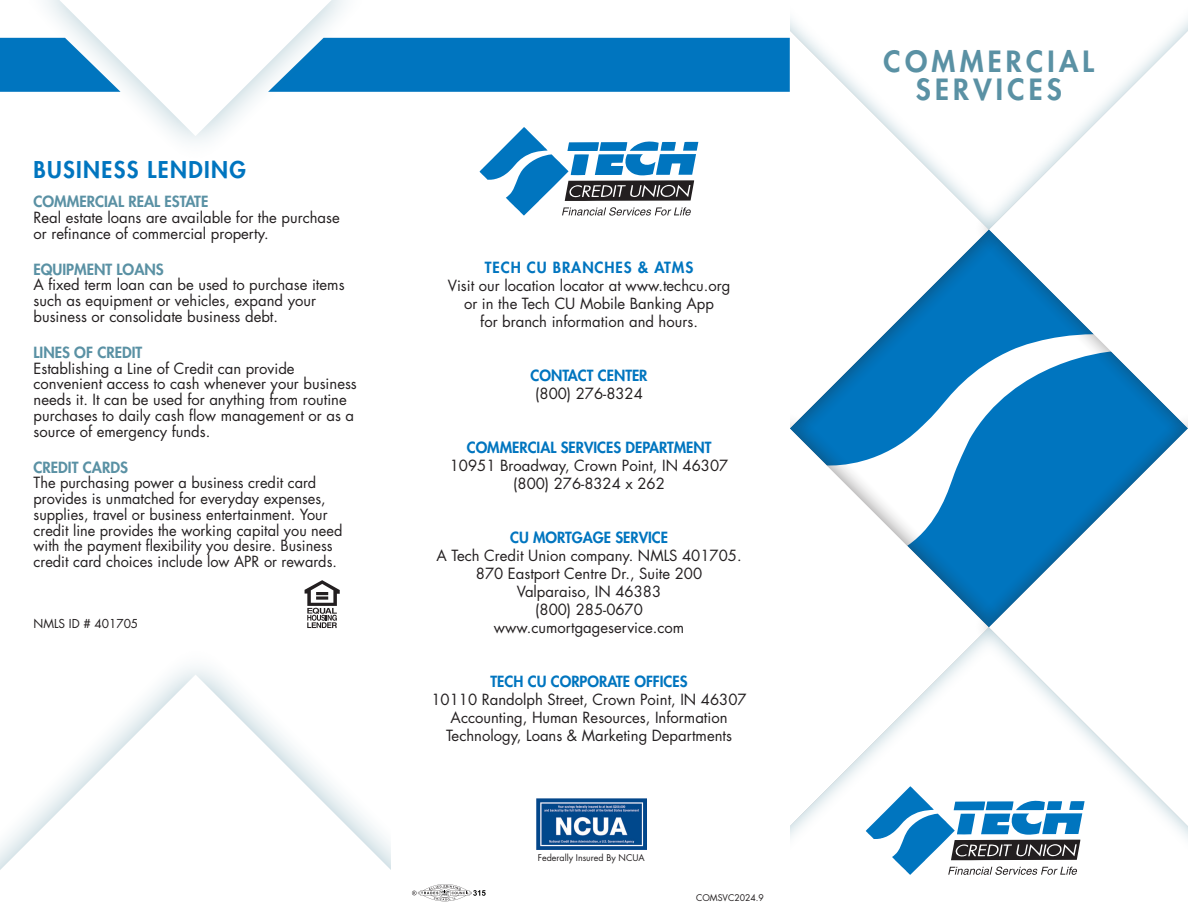
<style>
.page{position:relative;width:1188px;height:918px;background:#fff}
.page>*{position:absolute;margin:0;border:0;box-sizing:border-box;transform-origin:0 0}
.t1{font:800 28.5px/28.5px "Futura Std";letter-spacing:.15em;color:#5a91a4;text-align:center}
.Body_Copy{font:800 22.5px "Futura Std";letter-spacing:.06em;color:#0075bf}
.Body_Copy-2{font:15px/15.8px "Futura Std";color:#231f20}
.Body_Copy-3{font:800 15px "Futura Std";color:#0075bf}
.Subhead{font:800 15px "Futura Std";color:#5a91a4}
.Heading{font:800 15px "Futura Std";letter-spacing:.06em;color:#0075bf}
.Body_Copy-4{font:12px "Futura Std";color:#231f20}
.Body_Copy-5{font:9px "Futura Std";color:#231f20}
</style>
<div class="page">
<svg style="left:816px;top:256px;width:146px;height:146px"></svg>
<svg style="left:790px;top:402px;width:155px;height:26px;fill:#0075bf"></svg>
<svg style="left:790px;top:428px;width:172px;height:173px"></svg>
<svg style="left:962px;top:231px;width:27px;height:152px;background:#2688c5"></svg>
<svg style="left:989px;top:231px;width:173px;height:171px"></svg>
<svg style="left:962px;top:402px;width:226px;height:224px;background:#2286c5"></svg>
<svg style="left:989px;top:428px;width:199px;height:198px"></svg>
<svg style="left:866px;top:786px;width:219px;height:89px"></svg>
<div style="left:669px;top:0;width:519px;height:231px;background:#5a91a4;opacity:.5"></div>
<div style="left:0;top:0;width:790px;height:918px;background:#fff"></div>
<svg style="left:0;top:675px;width:391px;height:195px"></svg>
<svg style="left:305px;top:580px;width:35px;height:48px"></svg>
<svg style="left:0;top:0;width:790px;height:216px"></svg>
<img style="left:536px;top:798px;width:111px;height:52px">
<svg style="left:412px;top:884px;width:74px;height:17px"></svg>
<p class="Body_Copy" style="left:34px;top:155px;width:214px">BUSINESS LENDING</p>
<p class="Subhead" style="left:34px;top:192px;width:176px">COMMERCIAL REAL ESTATE</p>
<p class="Body_Copy-2" style="left:34px;top:210px;width:308px">Real estate loans are available for the purchase or refinance of commercial property.</p>
<p class="Subhead" style="left:34px;top:259px;width:132px">EQUIPMENT LOANS</p>
<p class="Body_Copy-2" style="left:34px;top:277px;width:313px">A fixed term loan can be used to purchase items such as equipment or vehicles, expand your business or consolidate business debt.</p>
<p class="Subhead" style="left:34px;top:343px;width:110px">LINES OF CREDIT</p>
<p class="Body_Copy-2" style="left:34px;top:360px;width:325px">Establishing a Line of Credit can provide convenient access to cash whenever your business needs it. It can be used for anything from routine purchases to daily cash flow management or as a source of emergency funds.</p>
<p class="Subhead" style="left:34px;top:457px;width:96px">CREDIT CARDS</p>
<p class="Body_Copy-2" style="left:34px;top:475px;width:310px">The purchasing power a business credit card provides is unmatched for everyday expenses, supplies, travel or business entertainment. Your credit line provides the working capital you need with the payment flexibility you desire. Business credit card choices include low APR or rewards.</p>
<p class="Body_Copy-4" style="left:34px;top:616px;width:106px">NMLS ID # 401705</p>
<p class="Heading" style="left:485px;top:258px;width:210px">TECH CU BRANCHES &amp; ATMS</p>
<p class="Body_Copy-2" style="left:448px;top:278px;width:284px">Visit our location locator at www.techcu.org</p>
<p class="Body_Copy-2" style="left:464px;top:296px;width:251px">or in the Tech CU Mobile Banking App</p>
<p class="Body_Copy-2" style="left:480px;top:314px;width:219px">for branch information and hours.</p>
<p class="Body_Copy-3" style="left:531px;top:366px;width:118px">CONTACT CENTER</p>
<p class="Body_Copy-2" style="left:535px;top:386px;width:109px">(800) 276-8324</p>
<p class="Body_Copy-3" style="left:467px;top:438px;width:246px">COMMERCIAL SERVICES DEPARTMENT</p>
<p class="Body_Copy-2" style="left:450px;top:458px;width:280px">10951 Broadway, Crown Point, IN 46307</p>
<p class="Body_Copy-2" style="left:513px;top:476px;width:153px">(800) 276-8324 x 262</p>
<p class="Body_Copy-3" style="left:510px;top:528px;width:160px">CU MORTGAGE SERVICE</p>
<p class="Body_Copy-2" style="left:437px;top:548px;width:306px">A Tech Credit Union company. NMLS 401705.</p>
<p class="Body_Copy-2" style="left:476px;top:566px;width:228px">870 Eastport Centre Dr., Suite 200</p>
<p class="Body_Copy-2" style="left:517px;top:584px;width:146px">Valparaiso, IN 46383</p>
<p class="Body_Copy-2" style="left:535px;top:602px;width:109px">(800) 285-0670</p>
<p class="Body_Copy-2" style="left:494px;top:620px;width:192px">www.cumortgageservice.com</p>
<p class="Body_Copy-3" style="left:491px;top:672px;width:198px">TECH CU CORPORATE OFFICES</p>
<p class="Body_Copy-2" style="left:432px;top:692px;width:317px">10110 Randolph Street, Crown Point, IN 46307</p>
<p class="Body_Copy-2" style="left:451px;top:710px;width:278px">Accounting, Human Resources, Information</p>
<p class="Body_Copy-2" style="left:446px;top:728px;width:287px">Technology, Loans &amp; Marketing Departments</p>
<p class="Body_Copy-5" style="left:538px;top:852px;width:108px">Federally Insured By NCUA</p>
<p class="Body_Copy-5" style="left:696px;top:892px;width:69px">COMSVC2024.9</p>
<p class="t1" style="left:884px;top:47px;width:212px">COMMERCIAL<br>SERVICES</p>
</div>
